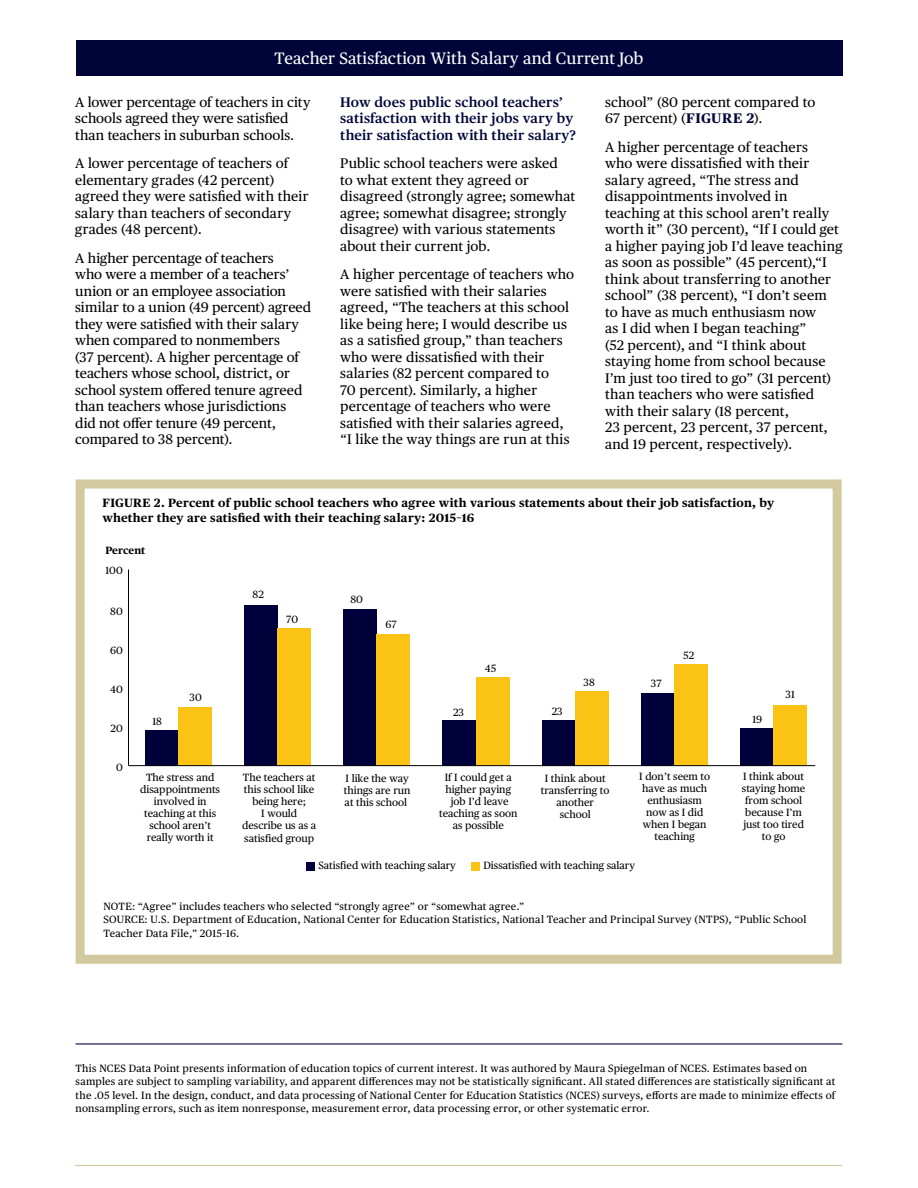
<style>
.page{position:relative;width:918px;height:1188px;background:#fff}
.page>*{position:absolute;margin:0;border:0;box-sizing:border-box;transform-origin:0 0}
.t1{font:16.5px "Publico Text";letter-spacing:.005em;color:#fff}
.t2{font:13.8px/16.5px "Publico Text";letter-spacing:.01em;color:#000}
.t3{font:600 13.8px/16.5px "Publico Text";letter-spacing:.015em;color:#000539}
.t4{font:700 12px/15px "Publico Text";letter-spacing:.01em;color:#000}
.Image{font:10.5px/12px "Publico Text";letter-spacing:.01em;color:#000;text-align:center}
.Image-2{font:10.5px "Publico Text";color:#010101}
.Image-3{font:700 10.5px "Publico Text";color:#000}
.s1{font-weight:700;color:#000539}
.s2{color:#010101}
</style>
<div class="page">
<div style="left:76px;top:480px;width:766px;height:484px;border:9px solid #d3c99e"></div>
<div style="left:76px;top:40px;width:766px;height:36px;background:#000539"></div>
<hr style="left:75px;top:1165px;width:767px;height:1px;background:#d3c99e">
<hr style="left:76px;top:1043px;width:766px;height:2px;background:#000539">
<div style="left:145px;top:730px;width:33px;height:36px;background:#00013a"></div>
<div style="left:178px;top:707px;width:33px;height:59px;background:#fbc314"></div>
<div style="left:244px;top:605px;width:33px;height:161px;background:#00013a"></div>
<div style="left:277px;top:628px;width:34px;height:138px;background:#fbc314"></div>
<div style="left:344px;top:609px;width:33px;height:157px;background:#00013a"></div>
<div style="left:377px;top:634px;width:33px;height:132px;background:#fbc314"></div>
<div style="left:443px;top:721px;width:33px;height:45px;background:#00013a"></div>
<div style="left:476px;top:677px;width:33px;height:89px;background:#fbc314"></div>
<div style="left:542px;top:721px;width:33px;height:45px;background:#00013a"></div>
<div style="left:575px;top:691px;width:33px;height:75px;background:#fbc314"></div>
<div style="left:642px;top:693px;width:33px;height:73px;background:#00013a"></div>
<div style="left:675px;top:664px;width:33px;height:102px;background:#fbc314"></div>
<div style="left:741px;top:728px;width:33px;height:38px;background:#00013a"></div>
<div style="left:774px;top:705px;width:33px;height:61px;background:#fbc314"></div>
<hr style="left:128px;top:570px;width:1px;height:196px;background:#000">
<hr style="left:129px;top:765px;width:686px;height:1px;background:#000">
<div style="left:472px;top:862px;width:8px;height:8px;background:#fbc314"></div>
<div style="left:307px;top:862px;width:8px;height:8px;background:#00013a"></div>
<p class="t1" style="left:275px;top:46px;width:370px">Teacher Satisfaction With Salary and Current Job</p>
<p class="t2" style="left:605px;top:93px;width:212px">school” (80 percent compared to<br>67 percent) (<span class="s1">FIGURE 2</span>).</p>
<p class="t2" style="left:605px;top:138px;width:239px">A higher percentage of teachers<br>who were dissatisfied with their salary agreed, “The stress and disappointments involved in teaching at this school aren’t really worth it” (30 percent), “If I could get a higher paying job I’d leave teaching as soon as possible” (45 percent),“I think about transferring to another school” (38 percent), “I don’t seem to have as much enthusiasm now<br>as I did when I began teaching”<br>(52 percent), and “I think about staying home from school because I’m just too tired to go” (31 percent) than teachers who were satisfied with their salary (18 percent,<br>23 percent, 23 percent, 37 percent, and 19 percent, respectively).</p>
<p class="t3" style="left:340px;top:93px;width:237px">How does public school teachers’ satisfaction with their jobs vary by their satisfaction with their salary?</p>
<p class="t2" style="left:340px;top:154px;width:237px">Public school teachers were asked<br>to what extent they agreed or disagreed (strongly agree; somewhat agree; somewhat disagree; strongly disagree) with various statements about their current job.</p>
<p class="t2" style="left:340px;top:265px;width:235px">A higher percentage of teachers who were satisfied with their salaries agreed, “The teachers at this school like being here; I would describe us as a satisfied group,” than teachers who were dissatisfied with their salaries (82 percent compared to<br>70 percent). Similarly, a higher percentage of teachers who were satisfied with their salaries agreed, “I like the way things are run at this</p>
<p class="t2" style="left:75px;top:93px;width:237px">A lower percentage of teachers in city schools agreed they were satisfied than teachers in suburban schools.</p>
<p class="t2" style="left:75px;top:154px;width:235px">A lower percentage of teachers of elementary grades (42 percent) agreed they were satisfied with their salary than teachers of secondary grades (48 percent).</p>
<p class="t2" style="left:75px;top:249px;width:238px">A higher percentage of teachers<br>who were a member of a teachers’ union or an employee association similar to a union (49 percent) agreed they were satisfied with their salary when compared to nonmembers<br>(37 percent). A higher percentage of teachers whose school, district, or school system offered tenure agreed than teachers whose jurisdictions<br>did not offer tenure (49 percent, compared to 38 percent).</p>
<p class="t4" style="left:103px;top:494px;width:673px">FIGURE 2. Percent of public school teachers who agree with various statements about their job satisfaction, by whether they are satisfied with their teaching salary: 2015–16</p>
<p class="Image-3" style="left:105px;top:542px;width:41px">Percent</p>
<p class="Image" style="left:105px;top:564px;width:19px">100</p>
<p class="Image" style="left:110px;top:604px;width:14px">80</p>
<p class="Image" style="left:110px;top:643px;width:14px">60</p>
<p class="Image" style="left:110px;top:682px;width:14px">40</p>
<p class="Image" style="left:111px;top:721px;width:14px">20</p>
<p class="Image" style="left:116px;top:760px;width:8px">0</p>
<p class="Image" style="left:152px;top:714px;width:11px">18</p>
<p class="Image" style="left:190px;top:690px;width:14px">30</p>
<p class="Image" style="left:253px;top:588px;width:13px">82</p>
<p class="Image" style="left:286px;top:612px;width:13px">70</p>
<p class="Image" style="left:350px;top:593px;width:14px">80</p>
<p class="Image" style="left:386px;top:618px;width:13px">67</p>
<p class="Image" style="left:453px;top:706px;width:12px">23</p>
<p class="Image" style="left:485px;top:662px;width:13px">45</p>
<p class="Image" style="left:552px;top:704px;width:12px">23</p>
<p class="Image" style="left:584px;top:675px;width:13px">38</p>
<p class="Image" style="left:651px;top:677px;width:12px">37</p>
<p class="Image" style="left:683px;top:648px;width:12px">52</p>
<p class="Image" style="left:752px;top:713px;width:11px">19</p>
<p class="Image" style="left:786px;top:688px;width:11px">31</p>
<p class="Image" style="left:140px;top:771px;width:81px">The stress and disappointments involved in teaching at this school aren’t really worth it</p>
<p class="Image" style="left:242px;top:771px;width:76px">The teachers at this school like being here;<br>I would describe us as a satis<span class="s2">fi</span>ed group</p>
<p class="Image" style="left:344px;top:771px;width:68px;text-align:left">I like the way things are run at this school</p>
<p class="Image" style="left:439px;top:771px;width:80px">If I could get a higher paying job I’d leave teaching as soon as possible</p>
<p class="Image" style="left:541px;top:771px;width:70px">I think about transferring to another school</p>
<p class="Image" style="left:639px;top:770px;width:73px">I don’t seem to have as much enthusiasm now as I did when I began teaching</p>
<p class="Image" style="left:742px;top:770px;width:65px">I think about staying home from school because I’m just too tired to go</p>
<p class="Image-2" style="left:318px;top:858px;width:139px">Satisfied with teaching salary</p>
<p class="Image-2" style="left:484px;top:858px;width:153px">Dissatisfied with teaching salary</p>
<p class="Image" style="left:103px;top:899px;width:704px;line-height:13.5px;text-align:left">NOTE: “Agree” includes teachers who selected “strongly agree” or “somewhat agree.”<br>SOURCE: U.S. Department of Education, National Center for Education Statistics, National Teacher and Principal Survey (NTPS), “Public School<br>Teacher Data File,” 2015–16.</p>
<p class="Image" style="left:76px;top:1061px;width:761px;line-height:13.5px;text-align:left">This NCES Data Point presents information of education topics of current interest. It was authored by Maura Spiegelman of NCES. Estimates based on samples are subject to sampling variability, and apparent differences may not be statistically significant. All stated differences are statistically significant at the .05 level. In the design, conduct, and data processing of National Center for Education Statistics (NCES) surveys, efforts are made to minimize effects of nonsampling errors, such as item nonresponse, measurement error, data processing error, or other systematic error.</p>
</div>
